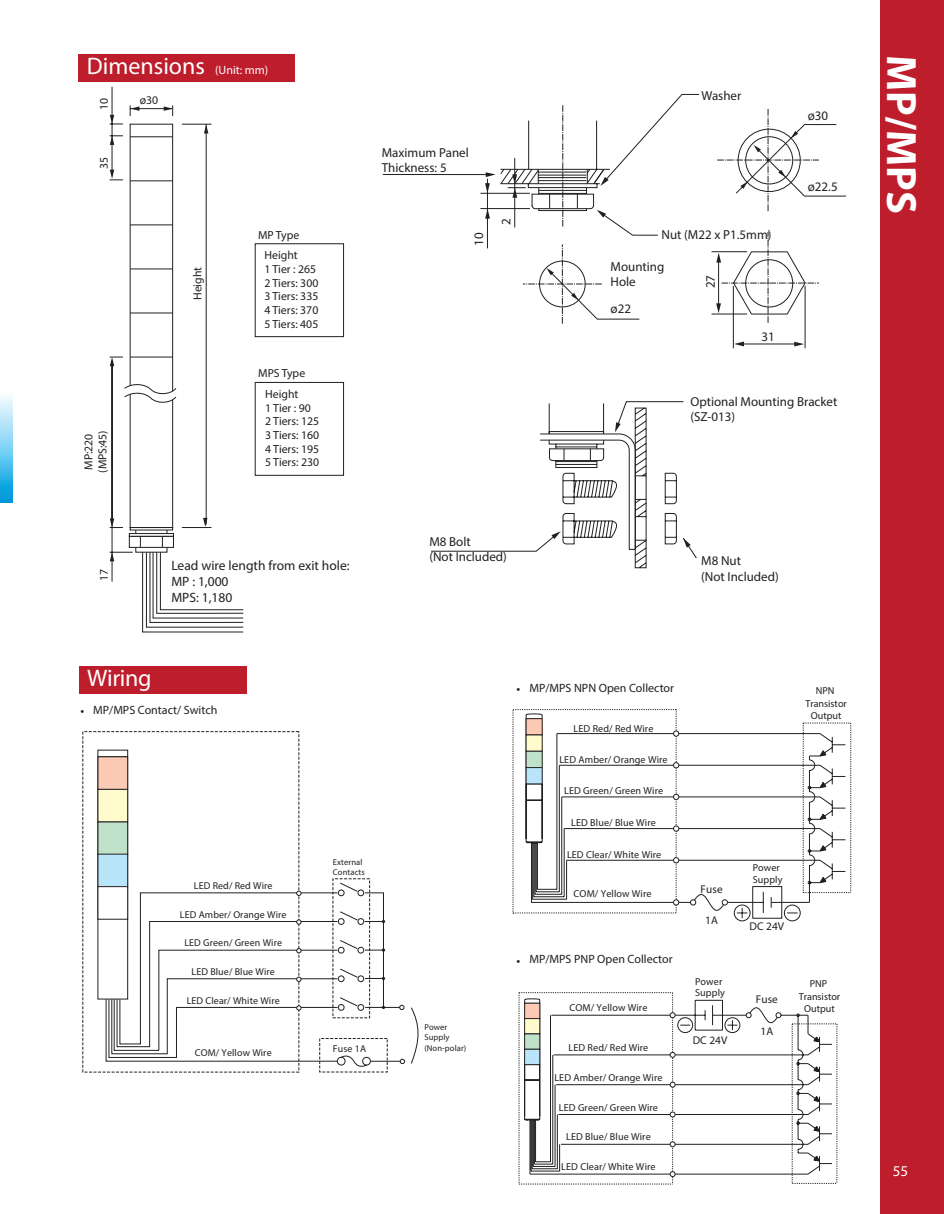
<style>
.page{position:relative;width:944px;height:1214px;background:#fff}
.page>*{position:absolute;margin:0;border:0;box-sizing:border-box;transform-origin:0 0}
.t1{font:700 42.45px "Myriad Pro";color:#fff}
.t2{font:24px "Myriad Pro";color:#fff}
.t3{font:15px "Myriad Pro";color:#fff}
.t4{font:13.5px/15.8px "Myriad Pro";color:#231f20}
.t5{font:13.05px/15.3px "Myriad Pro";color:#231f20}
.t6{font:12px "Myriad Pro";color:#231f20}
.t7{font:11.7px/13.6px "Myriad Pro";color:#231f20}
.t8{font:11.25px "Myriad Pro";letter-spacing:.01em;color:#231f20}
.t9{font:10.2px/12.5px "Myriad Pro";letter-spacing:.01em;color:#231f20}
.t10{font:10.05px "Myriad Pro";letter-spacing:.01em;color:#231f20}
.t11{font:8.55px/10.2px "Myriad Pro";letter-spacing:.01em;color:#231f20}
.s1{font-size:12px}
.s2{font-size:13.5px}
</style>
<div class="page">
<img style="left:0;top:396px;width:13px;height:107px">
<div style="left:255px;top:244px;width:89px;height:93px;border:1px solid #231f20"></div>
<div style="left:255px;top:382px;width:89px;height:93px;border:1px solid #231f20"></div>
<div style="left:129px;top:536px;width:45px;height:11px;border:1px solid #231f20"></div>
<hr style="left:112px;top:362px;width:1px;height:219px;background:#231f20">
<div style="left:129px;top:533px;width:45px;height:3px;border:1px solid #231f20"></div>
<svg style="left:110px;top:552px;width:23px;height:9px"></svg>
<hr style="left:206px;top:124px;width:1px;height:400px;background:#231f20">
<svg style="left:182px;top:124px;width:29px;height:9px"></svg>
<svg style="left:182px;top:518px;width:29px;height:10px"></svg>
<hr style="left:112px;top:87px;width:1px;height:88px;background:#231f20">
<svg style="left:110px;top:105px;width:66px;height:425px"></svg>
<svg style="left:140px;top:536px;width:103px;height:96px"></svg>
<svg style="left:108px;top:890px;width:311px;height:174px"></svg>
<svg style="left:296px;top:1005px;width:5px;height:5px"></svg>
<svg style="left:296px;top:976px;width:5px;height:5px"></svg>
<div style="left:337px;top:1057px;width:8px;height:8px;background:#fff;border-radius:50%"></div>
<div style="left:337px;top:1057px;width:8px;height:8px;border:1px solid #231f20;border-radius:50%"></div>
<svg style="left:341px;top:1004px;width:64px;height:65px"></svg>
<div style="left:98px;top:756px;width:30px;height:33px;background:#fcc9b4"></div>
<div style="left:98px;top:756px;width:30px;height:33px;border:1px solid #231f20"></div>
<div style="left:98px;top:789px;width:30px;height:33px;background:#fffbcc"></div>
<div style="left:98px;top:789px;width:30px;height:33px;border:1px solid #231f20"></div>
<div style="left:98px;top:822px;width:30px;height:32px;background:#c0e2ca"></div>
<div style="left:98px;top:821px;width:30px;height:33px;border:1px solid #231f20"></div>
<div style="left:98px;top:854px;width:30px;height:32px;background:#b9e5fa"></div>
<div style="left:98px;top:854px;width:30px;height:33px;border:1px solid #231f20"></div>
<div style="left:98px;top:886px;width:30px;height:33px;background:#fff"></div>
<div style="left:98px;top:886px;width:30px;height:33px;border:1px solid #231f20"></div>
<svg style="left:525px;top:913px;width:276px;height:8px"></svg>
<svg style="left:512px;top:709px;width:339px;height:204px"></svg>
<svg style="left:717px;top:109px;width:129px;height:102px"></svg>
<hr style="left:480px;top:193px;width:50px;height:1px;background:#231f20">
<hr style="left:480px;top:208px;width:50px;height:1px;background:#231f20">
<hr style="left:711px;top:251px;width:36px;height:1px;background:#231f20">
<hr style="left:711px;top:314px;width:36px;height:1px;background:#231f20">
<hr style="left:804px;top:286px;width:1px;height:62px;background:#231f20">
<hr style="left:733px;top:286px;width:1px;height:62px;background:#231f20">
<hr style="left:740px;top:344px;width:58px;height:1px;background:#231f20">
<svg style="left:734px;top:341px;width:10px;height:5px"></svg>
<svg style="left:794px;top:342px;width:10px;height:4px"></svg>
<hr style="left:383px;top:174px;width:109px;height:1px;background:#231f20">
<svg style="left:485px;top:105px;width:205px;height:463px"></svg>
<svg style="left:716px;top:232px;width:103px;height:91px"></svg>
<svg style="left:519px;top:992px;width:318px;height:192px"></svg>
<div style="left:79px;top:666px;width:167px;height:27px;background:#be1d2c"></div>
<div style="left:78px;top:54px;width:217px;height:27px;background:#be1d2c"></div>
<div style="left:880px;top:0;width:64px;height:1214px;background:#be1d2c"></div>
<p class="t2" style="left:87px;top:51px;width:183px">Dimensions <span class="s1">(Unit: mm)</span></p>
<p class="t7" style="left:97px;top:110px;width:14px;rotate:-90deg">10</p>
<p class="t7" style="left:97px;top:169px;width:14px;rotate:-90deg">35</p>
<p class="t7" style="left:140px;top:93px;width:20px">ø30</p>
<p class="t7" style="left:190px;top:300px;width:35px;rotate:-90deg">Height</p>
<p class="t7" style="left:82px;top:473px;width:44px;rotate:-90deg">MP:220 (MPS:45)</p>
<p class="t7" style="left:258px;top:228px;width:43px">MP Type</p>
<p class="t7" style="left:264px;top:248px;width:55px">Height<br>1 Tier : 265<br>2 Tiers: 300<br>3 Tiers: 335<br>4 Tiers: 370<br>5 Tiers: 405</p>
<p class="t7" style="left:258px;top:366px;width:48px">MPS Type</p>
<p class="t7" style="left:265px;top:387px;width:55px">Height<br>1 Tier : 90<br>2 Tiers: 125<br>3 Tiers: 160<br>4 Tiers: 195<br>5 Tiers: 230</p>
<p class="t7" style="left:97px;top:580px;width:14px;rotate:-90deg">17</p>
<p class="t4" style="left:171px;top:557px;width:180px">Lead wire length from exit hole:<br>MP : 1,000<br>MPS: 1,180</p>
<p class="t2" style="left:87px;top:663px;width:66px">Wiring</p>
<p class="t6" style="left:80px;top:702px;width:138px"><span class="s2">•</span> MP/MPS Contact/ Switch</p>
<p class="t5" style="left:382px;top:145px;width:88px">Maximum Panel<br>Thickness: 5</p>
<p class="t5" style="left:471px;top:246px;width:15px;rotate:-90deg">10</p>
<p class="t5" style="left:498px;top:225px;width:8px;rotate:-90deg">2</p>
<p class="t5" style="left:429px;top:534px;width:79px">M8 Bolt<br>(Not Included)</p>
<p class="t5" style="left:701px;top:88px;width:41px">Washer</p>
<p class="t5" style="left:661px;top:226px;width:111px">Nut (M22 x P1.5mm)</p>
<p class="t5" style="left:610px;top:259px;width:55px">Mounting<br>Hole</p>
<p class="t5" style="left:610px;top:301px;width:22px">ø22</p>
<p class="t5" style="left:702px;top:288px;width:15px;rotate:-90deg">27</p>
<p class="t5" style="left:761px;top:329px;width:15px">31</p>
<p class="t5" style="left:807px;top:108px;width:22px">ø30</p>
<p class="t5" style="left:807px;top:179px;width:31px">ø22.5</p>
<p class="t5" style="left:690px;top:394px;width:148px">Optional Mounting Bracket (SZ-013)</p>
<p class="t5" style="left:701px;top:553px;width:79px">M8 Nut<br>(Not Included)</p>
<p class="t6" style="left:516px;top:680px;width:159px"><span class="s2">•</span> MP/MPS NPN Open Collector</p>
<p class="t9" style="left:805px;top:684px;width:43px;text-align:center">NPN<br>Transistor<br>Output</p>
<p class="t10" style="left:194px;top:879px;width:80px">LED Red/ Red Wire</p>
<p class="t10" style="left:180px;top:908px;width:108px">LED Amber/ Orange Wire</p>
<p class="t10" style="left:184px;top:936px;width:99px">LED Green/ Green Wire</p>
<p class="t10" style="left:191px;top:965px;width:85px">LED Blue/ Blue Wire</p>
<p class="t10" style="left:187px;top:994px;width:94px">LED Clear/ White Wire</p>
<p class="t10" style="left:195px;top:1046px;width:78px">COM/ Yellow Wire</p>
<p class="t9" style="left:573px;top:722px;width:81px">LED Red/ Red Wire</p>
<p class="t9" style="left:559px;top:752px;width:110px">LED Amber/ Orange Wire</p>
<p class="t9" style="left:564px;top:784px;width:100px">LED Green/ Green Wire</p>
<p class="t9" style="left:571px;top:816px;width:86px">LED Blue/ Blue Wire</p>
<p class="t9" style="left:567px;top:847px;width:96px">LED Clear/ White Wire</p>
<p class="t11" style="left:333px;top:857px;width:33px">External<br>Contacts</p>
<p class="t9" style="left:752px;top:862px;width:31px;line-height:11.2px">Power<br>Supply</p>
<p class="t8" style="left:700px;top:881px;width:24px">Fuse</p>
<p class="t8" style="left:705px;top:913px;width:14px">1A</p>
<p class="t9" style="left:573px;top:887px;width:79px">COM/ Yellow Wire</p>
<p class="t8" style="left:749px;top:919px;width:36px">DC 24V</p>
<p class="t10" style="left:333px;top:1042px;width:35px">Fuse 1A</p>
<p class="t11" style="left:424px;top:1022px;width:43px">Power<br>Supply (Non-polar)</p>
<p class="t6" style="left:516px;top:952px;width:157px"><span class="s2">•</span> MP/MPS PNP Open Collector</p>
<p class="t9" style="left:695px;top:975px;width:31px;line-height:11.2px">Power<br>Supply</p>
<p class="t9" style="left:798px;top:977px;width:43px;text-align:center">PNP<br>Transistor</p>
<p class="t8" style="left:755px;top:992px;width:24px">Fuse</p>
<p class="t8" style="left:760px;top:1024px;width:14px">1A</p>
<p class="t9" style="left:569px;top:1001px;width:79px">COM/ Yellow Wire</p>
<p class="t9" style="left:804px;top:1002px;width:32px">Output</p>
<p class="t9" style="left:568px;top:1040px;width:81px">LED Red/ Red Wire</p>
<p class="t9" style="left:554px;top:1071px;width:110px">LED Amber/ Orange Wire</p>
<p class="t9" style="left:559px;top:1101px;width:100px">LED Green/ Green Wire</p>
<p class="t9" style="left:566px;top:1130px;width:86px">LED Blue/ Blue Wire</p>
<p class="t9" style="left:561px;top:1159px;width:96px">LED Clear/ White Wire</p>
<p class="t8" style="left:692px;top:1033px;width:36px">DC 24V</p>
<p class="t1" style="left:929px;top:55px;width:160px;rotate:90deg">MP/MPS</p>
<h3 class="t3" style="left:892px;top:1161px;width:17px">55</h3>
</div>
